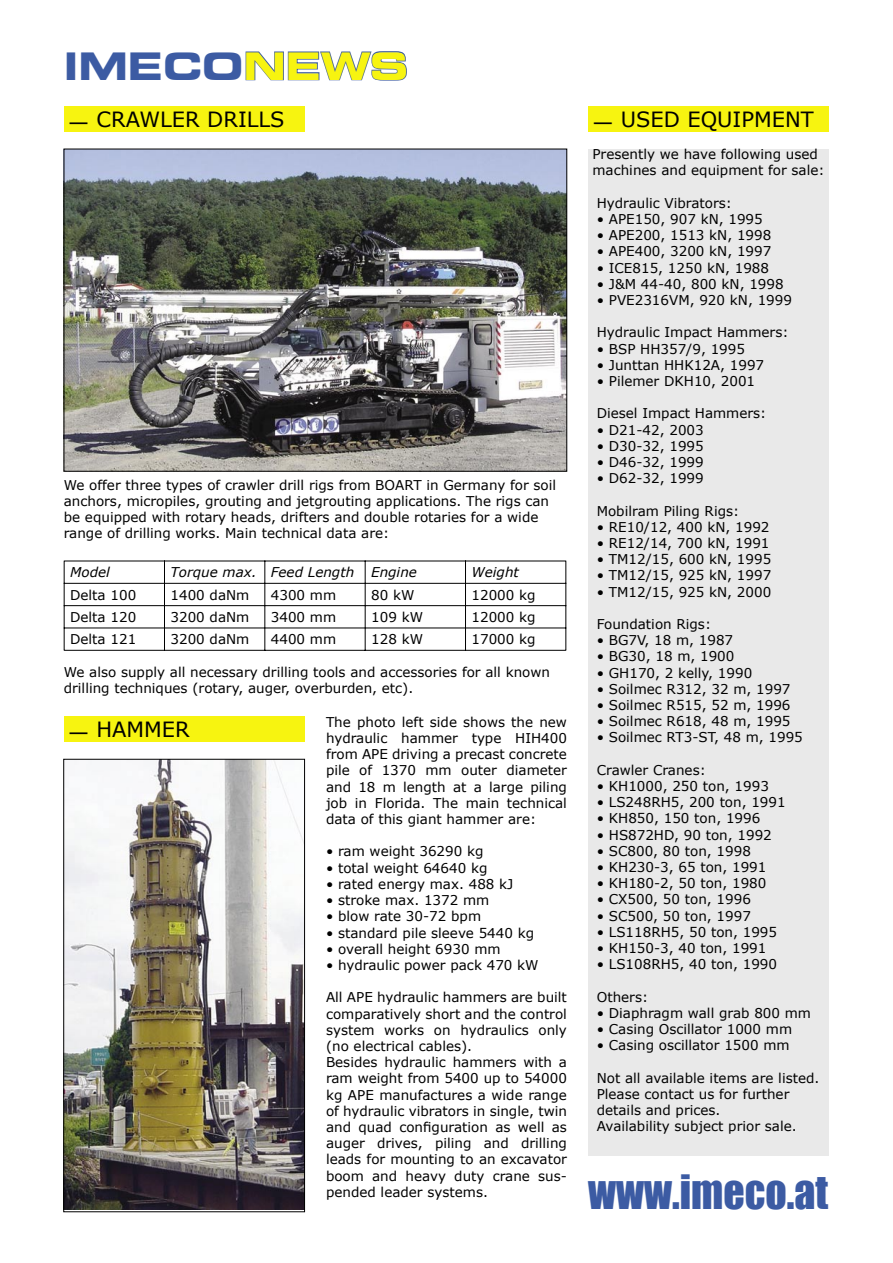
<style>
.page{position:relative;width:893px;height:1263px;background:#fff}
.page>*{position:absolute;margin:0;border:0;box-sizing:border-box;transform-origin:0 0}
.t1{font:43.5px "Impact";color:#3c5ba3;scale:.96 1}
.t2{font:700 expanded 37.5px "Square 721 BT";color:#3c5ba3}
.t3{font:21px "Verdana";color:#000}
.t4{font:13.5px/16.2px "Verdana";color:#000}
.t5{font:italic 13.5px "Verdana";color:#000}
.s1{color:#f7f410}
</style>
<div class="page">
<svg style="left:245px;top:51px;width:162px;height:30px"></svg>
<div style="left:588px;top:149px;width:241px;height:1006px;background:#e9e9e9"></div>
<div style="left:64px;top:106px;width:241px;height:26px;background:#f7f410"></div>
<div style="left:588px;top:106px;width:241px;height:26px;background:#f7f410"></div>
<img style="left:66px;top:151px;width:499px;height:318px">
<hr style="left:64px;top:561px;width:100px;height:1px;background:#000">
<hr style="left:165px;top:561px;width:99px;height:1px;background:#000">
<hr style="left:265px;top:561px;width:100px;height:1px;background:#000">
<hr style="left:366px;top:561px;width:99px;height:1px;background:#000">
<hr style="left:466px;top:561px;width:100px;height:1px;background:#000">
<hr style="left:64px;top:583px;width:101px;height:1px;background:#000">
<hr style="left:165px;top:583px;width:100px;height:1px;background:#000">
<hr style="left:265px;top:583px;width:101px;height:1px;background:#000">
<hr style="left:366px;top:583px;width:100px;height:1px;background:#000">
<hr style="left:466px;top:583px;width:100px;height:1px;background:#000">
<hr style="left:64px;top:605px;width:101px;height:1px;background:#000">
<hr style="left:165px;top:605px;width:100px;height:1px;background:#000">
<hr style="left:265px;top:605px;width:101px;height:1px;background:#000">
<hr style="left:366px;top:605px;width:100px;height:1px;background:#000">
<hr style="left:466px;top:605px;width:100px;height:1px;background:#000">
<hr style="left:64px;top:628px;width:101px;height:1px;background:#000">
<svg style="left:64px;top:561px;width:1px;height:89px"></svg>
<hr style="left:165px;top:628px;width:100px;height:1px;background:#000">
<svg style="left:164px;top:561px;width:1px;height:90px"></svg>
<hr style="left:265px;top:628px;width:101px;height:1px;background:#000">
<svg style="left:264px;top:561px;width:1px;height:90px"></svg>
<hr style="left:366px;top:628px;width:100px;height:1px;background:#000">
<svg style="left:365px;top:561px;width:1px;height:90px"></svg>
<hr style="left:466px;top:628px;width:100px;height:1px;background:#000">
<svg style="left:465px;top:561px;width:1px;height:90px"></svg>
<svg style="left:565px;top:561px;width:1px;height:89px"></svg>
<hr style="left:64px;top:650px;width:100px;height:1px;background:#000">
<hr style="left:165px;top:650px;width:99px;height:1px;background:#000">
<hr style="left:265px;top:650px;width:100px;height:1px;background:#000">
<hr style="left:366px;top:650px;width:99px;height:1px;background:#000">
<hr style="left:466px;top:650px;width:100px;height:1px;background:#000">
<div style="left:64px;top:716px;width:241px;height:26px;background:#f7f410"></div>
<img style="left:66px;top:761px;width:237px;height:449px">
<div style="left:64px;top:759px;width:241px;height:453px;border:1px solid #000"></div>
<p class="t2" style="left:64px;top:43px;width:346px">IMECO<span class="s1">NEWS</span></p>
<p class="t3" style="left:68px;top:106px;width:218px">— CRAWLER DRILLS</p>
<p class="t3" style="left:592px;top:106px;width:223px">— USED EQUIPMENT</p>
<p class="t4" style="left:64px;top:476px;width:494px">We offer three types of crawler drill rigs from BOART in Germany for soil anchors, micropiles, grouting and jetgrouting applications. The rigs can be equipped with rotary heads, drifters and double rotaries for a wide range of drilling works. Main technical data are:</p>
<p class="t5" style="left:70px;top:564px;width:41px">Model</p>
<p class="t5" style="left:170px;top:564px;width:88px">Torque max.</p>
<p class="t5" style="left:271px;top:564px;width:85px">Feed Length</p>
<p class="t5" style="left:371px;top:564px;width:47px">Engine</p>
<p class="t5" style="left:471px;top:564px;width:49px">Weight</p>
<p class="t4" style="left:70px;top:586px;width:68px">Delta 100</p>
<p class="t4" style="left:170px;top:586px;width:80px">1400 daNm</p>
<p class="t4" style="left:271px;top:586px;width:67px">4300 mm</p>
<p class="t4" style="left:371px;top:586px;width:45px">80 kW</p>
<p class="t4" style="left:471px;top:586px;width:66px">12000 kg</p>
<p class="t4" style="left:70px;top:608px;width:68px">Delta 120</p>
<p class="t4" style="left:170px;top:608px;width:80px">3200 daNm</p>
<p class="t4" style="left:271px;top:608px;width:67px">3400 mm</p>
<p class="t4" style="left:371px;top:608px;width:53px">109 kW</p>
<p class="t4" style="left:471px;top:608px;width:66px">12000 kg</p>
<p class="t4" style="left:70px;top:631px;width:68px">Delta 121</p>
<p class="t4" style="left:170px;top:631px;width:80px">3200 daNm</p>
<p class="t4" style="left:271px;top:631px;width:67px">4400 mm</p>
<p class="t4" style="left:371px;top:631px;width:53px">128 kW</p>
<p class="t4" style="left:471px;top:631px;width:66px">17000 kg</p>
<p class="t4" style="left:64px;top:664px;width:488px">We also supply all necessary drilling tools and accessories for all known drilling techniques (rotary, auger, overburden, etc).</p>
<p class="t3" style="left:68px;top:716px;width:123px">— HAMMER</p>
<p class="t4" style="left:326px;top:713px;width:242px;text-align:justify">The photo left side shows the new hydraulic hammer type HIH400 from APE driving a precast concrete pile of 1370 mm outer diameter and 18 m length at a large piling job in Florida. The main technical data of this giant hammer are:</p>
<p class="t4" style="left:326px;top:843px;width:159px">• ram weight 36290 kg</p>
<p class="t4" style="left:326px;top:859px;width:163px">• total weight 64640 kg</p>
<p class="t4" style="left:326px;top:875px;width:189px">• rated energy max. 488 kJ</p>
<p class="t4" style="left:326px;top:892px;width:165px">• stroke max. 1372 mm</p>
<p class="t4" style="left:326px;top:908px;width:157px">• blow rate 30-72 bpm</p>
<p class="t4" style="left:326px;top:924px;width:210px">• standard pile sleeve 5440 kg</p>
<p class="t4" style="left:326px;top:940px;width:176px">• overall height 6930 mm</p>
<p class="t4" style="left:326px;top:956px;width:214px">• hydraulic power pack 470 kW</p>
<p class="t4" style="left:326px;top:989px;width:242px;text-align:justify">All APE hydraulic hammers are built comparatively short and the control system works on hydraulics only (no electrical cables).</p>
<p class="t4" style="left:326px;top:1054px;width:242px;text-align:justify">Besides hydraulic hammers with a ram weight from 5400 up to 54000 kg APE manufactures a wide range of hydraulic vibrators in single, twin and quad configuration as well as auger drives, piling and drilling leads for mounting to an excavator boom and heavy duty crane sus&shy;pended leader systems.</p>
<p class="t4" style="left:592px;top:146px;width:234px">Presently we have following used machines and equipment for sale:</p>
<p class="t4" style="left:597px;top:194px;width:137px">Hydraulic Vibrators:</p>
<p class="t4" style="left:597px;top:210px;width:168px">• APE150, 907 kN, 1995</p>
<p class="t4" style="left:597px;top:227px;width:176px">• APE200, 1513 kN, 1998</p>
<p class="t4" style="left:597px;top:243px;width:176px">• APE400, 3200 kN, 1997</p>
<p class="t4" style="left:597px;top:259px;width:174px">• ICE815, 1250 kN, 1988</p>
<p class="t4" style="left:597px;top:275px;width:188px">• J&amp;M 44-40, 800 kN, 1998</p>
<p class="t4" style="left:597px;top:291px;width:197px">• PVE2316VM, 920 kN, 1999</p>
<p class="t4" style="left:597px;top:324px;width:193px">Hydraulic Impact Hammers:</p>
<p class="t4" style="left:597px;top:340px;width:150px">• BSP HH357/9, 1995</p>
<p class="t4" style="left:597px;top:356px;width:169px">• Junttan HHK12A, 1997</p>
<p class="t4" style="left:597px;top:372px;width:160px">• Pilemer DKH10, 2001</p>
<p class="t4" style="left:597px;top:405px;width:171px">Diesel Impact Hammers:</p>
<p class="t4" style="left:597px;top:421px;width:109px">• D21-42, 2003</p>
<p class="t4" style="left:597px;top:437px;width:109px">• D30-32, 1995</p>
<p class="t4" style="left:597px;top:453px;width:109px">• D46-32, 1999</p>
<p class="t4" style="left:597px;top:470px;width:109px">• D62-32, 1999</p>
<p class="t4" style="left:597px;top:502px;width:144px">Mobilram Piling Rigs:</p>
<p class="t4" style="left:597px;top:518px;width:174px">• RE10/12, 400 kN, 1992</p>
<p class="t4" style="left:597px;top:534px;width:174px">• RE12/14, 700 kN, 1991</p>
<p class="t4" style="left:597px;top:551px;width:176px">• TM12/15, 600 kN, 1995</p>
<p class="t4" style="left:597px;top:567px;width:176px">• TM12/15, 925 kN, 1997</p>
<p class="t4" style="left:597px;top:583px;width:176px">• TM12/15, 925 kN, 2000</p>
<p class="t4" style="left:597px;top:615px;width:116px">Foundation Rigs:</p>
<p class="t4" style="left:597px;top:632px;width:138px">• BG7V, 18 m, 1987</p>
<p class="t4" style="left:597px;top:648px;width:139px">• BG30, 18 m, 1900</p>
<p class="t4" style="left:597px;top:664px;width:157px">• GH170, 2 kelly, 1990</p>
<p class="t4" style="left:597px;top:680px;width:195px">• Soilmec R312, 32 m, 1997</p>
<p class="t4" style="left:597px;top:696px;width:195px">• Soilmec R515, 52 m, 1996</p>
<p class="t4" style="left:597px;top:713px;width:195px">• Soilmec R618, 48 m, 1995</p>
<p class="t4" style="left:597px;top:729px;width:208px">• Soilmec RT3-ST, 48 m, 1995</p>
<p class="t4" style="left:597px;top:761px;width:111px">Crawler Cranes:</p>
<p class="t4" style="left:597px;top:777px;width:174px">• KH1000, 250 ton, 1993</p>
<p class="t4" style="left:597px;top:794px;width:190px">• LS248RH5, 200 ton, 1991</p>
<p class="t4" style="left:597px;top:810px;width:165px">• KH850, 150 ton, 1996</p>
<p class="t4" style="left:597px;top:826px;width:177px">• HS872HD, 90 ton, 1992</p>
<p class="t4" style="left:597px;top:842px;width:156px">• SC800, 80 ton, 1998</p>
<p class="t4" style="left:597px;top:858px;width:171px">• KH230-3, 65 ton, 1991</p>
<p class="t4" style="left:597px;top:875px;width:171px">• KH180-2, 50 ton, 1980</p>
<p class="t4" style="left:597px;top:891px;width:156px">• CX500, 50 ton, 1996</p>
<p class="t4" style="left:597px;top:907px;width:156px">• SC500, 50 ton, 1997</p>
<p class="t4" style="left:597px;top:923px;width:182px">• LS118RH5, 50 ton, 1995</p>
<p class="t4" style="left:597px;top:939px;width:171px">• KH150-3, 40 ton, 1991</p>
<p class="t4" style="left:597px;top:956px;width:182px">• LS108RH5, 40 ton, 1990</p>
<p class="t4" style="left:597px;top:988px;width:53px">Others:</p>
<p class="t4" style="left:597px;top:1004px;width:216px">• Diaphragm wall grab 800 mm</p>
<p class="t4" style="left:597px;top:1020px;width:197px">• Casing Oscillator 1000 mm</p>
<p class="t4" style="left:597px;top:1037px;width:194px">• Casing oscillator 1500 mm</p>
<p class="t4" style="left:597px;top:1069px;width:224px">Not all available items are listed.</p>
<p class="t4" style="left:597px;top:1085px;width:194px">Please contact us for further</p>
<p class="t4" style="left:597px;top:1101px;width:125px">details and prices.</p>
<p class="t4" style="left:597px;top:1118px;width:201px">Availability subject prior sale.</p>
<p class="t1" style="left:588px;top:1158px;width:252px">WWW.IMECO.AT</p>
</div>
